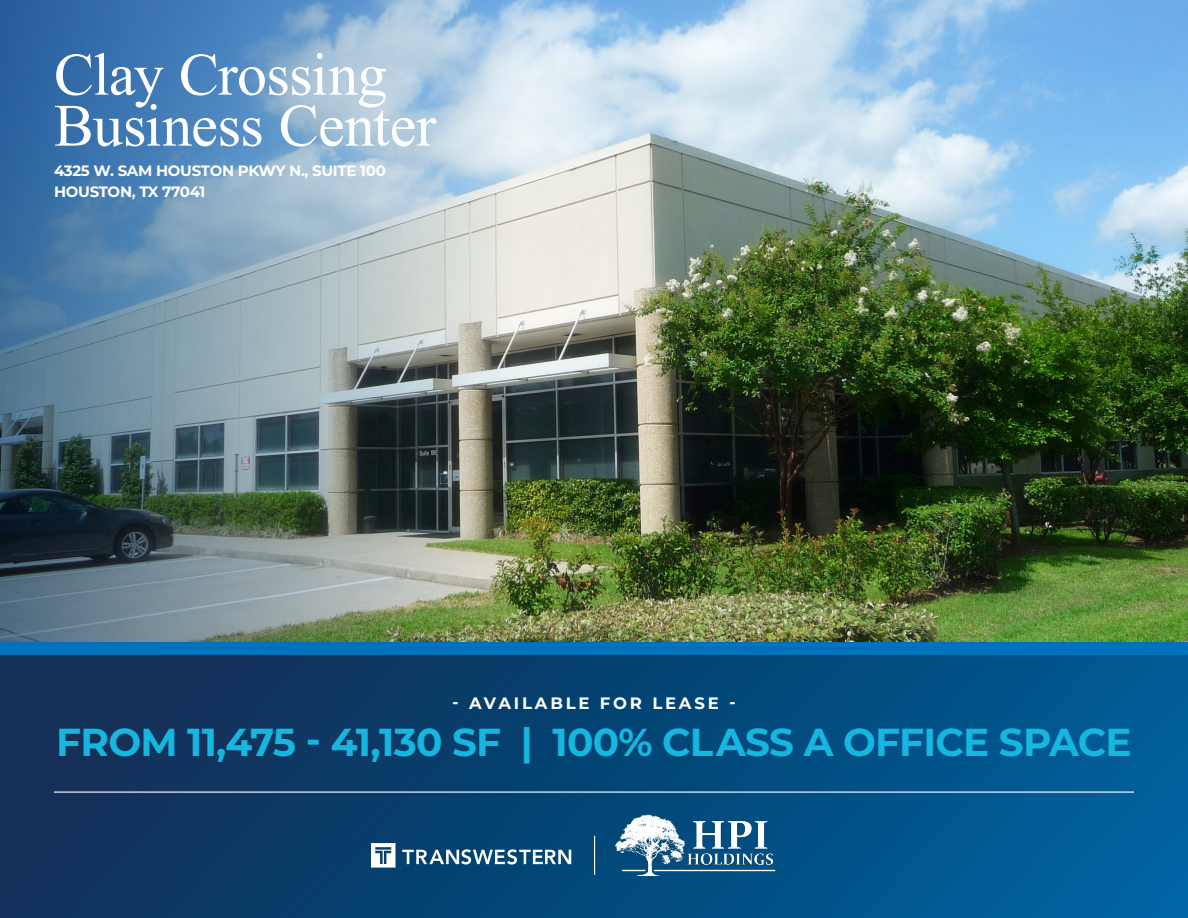
<style>
.page{position:relative;width:1188px;height:918px;background:#fff}
.page>*{position:absolute;margin:0;border:0;box-sizing:border-box;transform-origin:0 0}
.Header_1__Reverse{font:60px "Times New Roman";letter-spacing:-.01em;color:#fff}
.t1{font:700 39px "Montserrat";letter-spacing:-.02em;color:#15b6df}
.t2{font:700 16.5px "Montserrat";letter-spacing:.17em;color:#fff}
.t3{font:700 15px "Montserrat";letter-spacing:-.02em;color:#fff}
</style>
<div class="page">
<img style="left:743px;top:0;width:445px;height:643px">
<img style="left:0;top:0;width:743px;height:643px">
<div style="left:0;top:649px;width:1188px;height:269px;background:linear-gradient(to right,#132d54,#005f9a)"></div>
<div style="left:0;top:643px;width:1188px;height:12px;background:#0072bc"></div>
<hr style="left:594px;top:836px;width:1px;height:39px;background:#fff">
<hr style="left:54px;top:792px;width:1080px;height:1px;background:#fff">
<svg style="left:371px;top:843px;width:25px;height:25px"></svg>
<svg style="left:402px;top:849px;width:169px;height:16px"></svg>
<img style="left:616px;top:815px;width:175px;height:61px">
<p class="Header_1__Reverse" style="left:54px;top:32px;width:335px">Clay Crossing</p>
<p class="Header_1__Reverse" style="left:54px;top:83px;width:384px">Business Center</p>
<h2 class="t3" style="left:54px;top:160px;width:333px">4325 W. SAM HOUSTON PKWY N., SUITE 100</h2>
<h2 class="t3" style="left:54px;top:181px;width:153px">HOUSTON, TX 77041</h2>
<h2 class="t2" style="left:452px;top:691px;width:285px">- AVAILABLE FOR LEASE -</h2>
<h2 class="t1" style="left:56px;top:714px;width:1077px">FROM 11,475 - 41,130 SF | 100% CLASS A OFFICE SPACE</h2>
</div>
